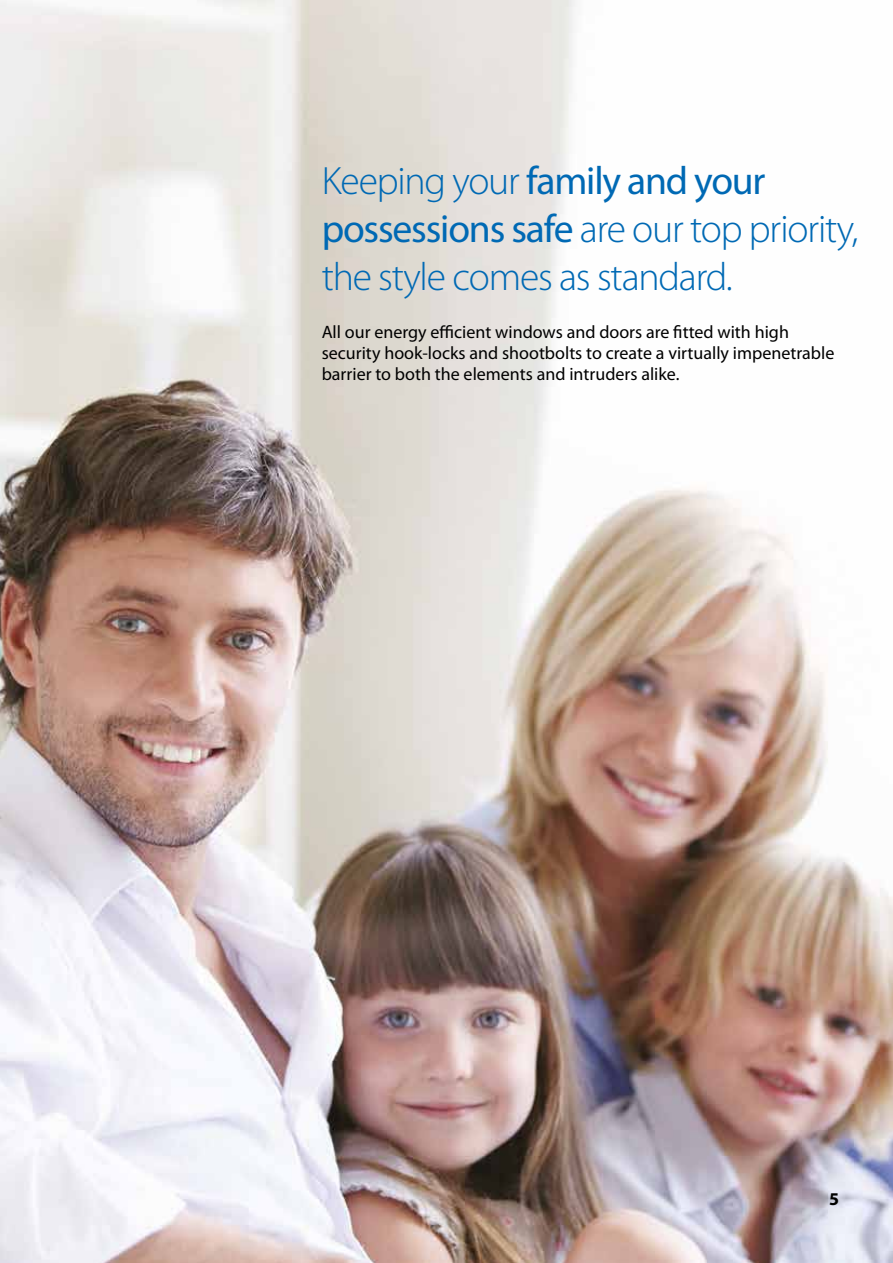
<style>
.page{position:relative;width:893px;height:1263px;background:#fff}
.page>*{position:absolute;margin:0;border:0;box-sizing:border-box;transform-origin:0 0}
.t1{font:300 39.6px/47.5px "Myriad Pro";letter-spacing:-.03em;color:#0069b4}
.t2{font:18px/21px "Myriad Pro";color:#000}
.t3{font:700 18px "Myriad Pro";color:#000}
.s1{font-weight:400}
</style>
<div class="page">
<img style="left:0;top:0;width:893px;height:1263px">
<h1 class="t1" style="left:322px;top:157px;width:538px">Keeping your <span class="s1">family and your possessions safe</span> are our top priority, the style comes as standard.</h1>
<p class="t2" style="left:322px;top:321px;width:514px">All our energy efficient windows and doors are fitted with high security hook-locks and shootbolts to create a virtually impenetrable barrier to both the elements and intruders alike.</p>
<p class="t3" style="left:829px;top:1187px;width:11px">5</p>
</div>
